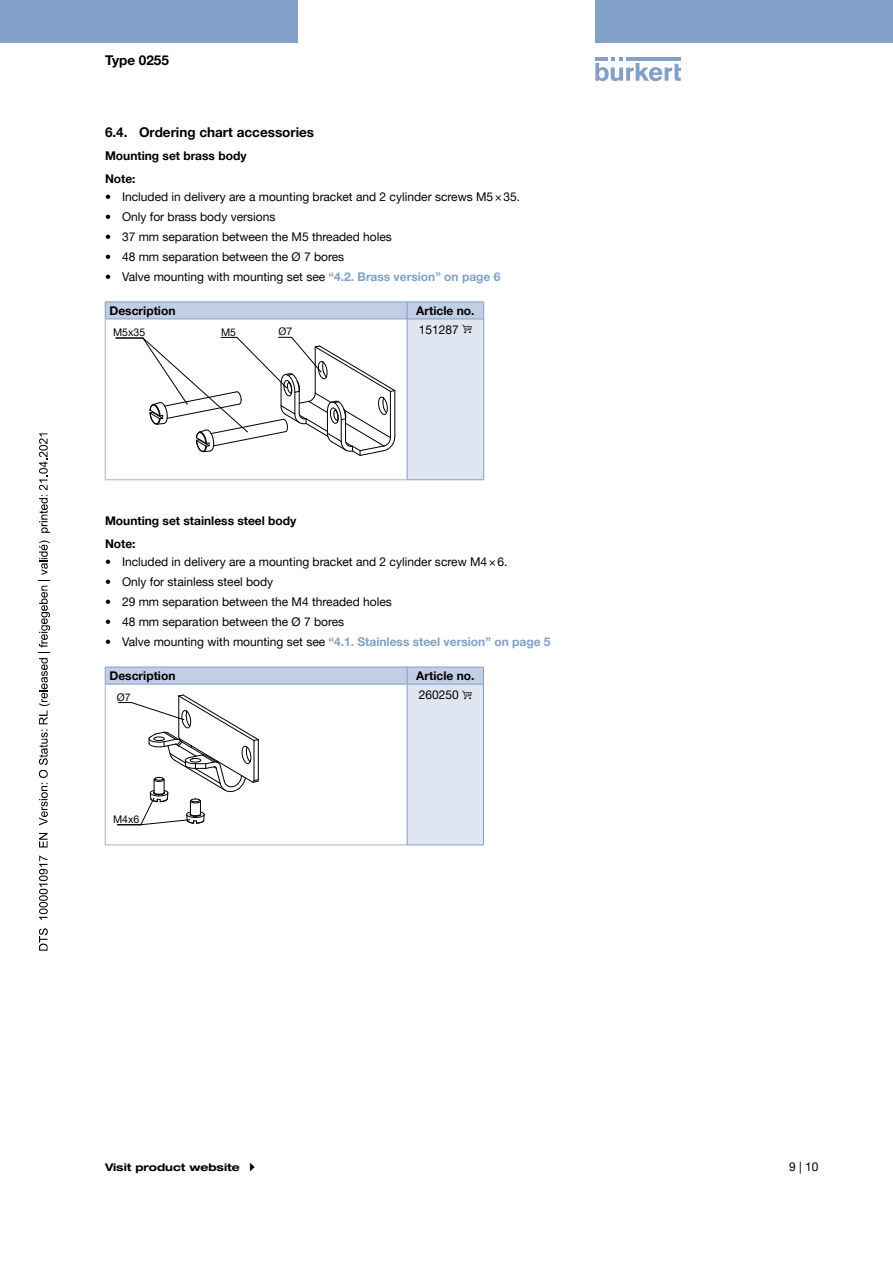
<style>
.page{position:relative;width:893px;height:1263px;background:#fff}
.page>*{position:absolute;margin:0;border:0;box-sizing:border-box;transform-origin:0 0}
.t1{font:700 13.5px "Helvetica Neue LTW1 G";color:#000}
.t2{font:12px "Helvetica Neue LTW1 G";color:#000}
.t3{font:700 12px/23px "Helvetica Neue LTW1 G";color:#000}
.t4{font:700 12px "Helvetica Neue LTW1 G";color:#81a1c8}
.t5{font:700 expanded 10.5px "Helvetica Neue LTW1 G";color:#000}
.t6{font:10.5px "Helvetica Neue LTW1 G";color:#000}
.s1{font-weight:700;color:#81a1c8}
.s2{font-weight:400;color:#000}
</style>
<div class="page">
<svg style="left:595px;top:57px;width:86px;height:24px"></svg>
<hr style="left:626px;top:57px;width:55px;height:4px;background:#81a1c8">
<div style="left:0;top:0;width:298px;height:42px;background:#81a1c8"></div>
<div style="left:595px;top:0;width:298px;height:42px;background:#81a1c8"></div>
<div style="left:407px;top:319px;width:77px;height:161px;background:#e0e6f1"></div>
<hr style="left:105px;top:479px;width:302px;height:1px;background:#a1b7d6">
<hr style="left:407px;top:479px;width:77px;height:1px;background:#81a1c8">
<svg style="left:105px;top:302px;width:379px;height:17px;background:#bdcbe1"></svg>
<hr style="left:407px;top:319px;width:77px;height:1px;background:#81a1c8">
<hr style="left:407px;top:319px;width:1px;height:161px;background:#81a1c8">
<hr style="left:483px;top:319px;width:1px;height:161px;background:#81a1c8">
<hr style="left:105px;top:319px;width:302px;height:1px;background:#81a1c8">
<hr style="left:105px;top:319px;width:1px;height:161px;background:#a1b7d6">
<svg style="left:116px;top:336px;width:280px;height:120px"></svg>
<div style="left:407px;top:684px;width:76px;height:161px;background:#e0e6f1"></div>
<hr style="left:105px;top:845px;width:302px;height:1px;background:#a1b7d6">
<hr style="left:407px;top:845px;width:77px;height:1px;background:#81a1c8">
<svg style="left:105px;top:667px;width:379px;height:17px;background:#bdcbe1"></svg>
<hr style="left:407px;top:684px;width:77px;height:1px;background:#81a1c8">
<hr style="left:407px;top:684px;width:1px;height:161px;background:#81a1c8">
<hr style="left:483px;top:684px;width:1px;height:161px;background:#81a1c8">
<hr style="left:105px;top:684px;width:302px;height:1px;background:#81a1c8">
<hr style="left:105px;top:684px;width:1px;height:161px;background:#a1b7d6">
<svg style="left:117px;top:694px;width:142px;height:132px"></svg>
<svg style="left:39px;top:928px;width:9px;height:23px"></svg>
<svg style="left:39px;top:855px;width:9px;height:65px"></svg>
<svg style="left:39px;top:833px;width:9px;height:14px"></svg>
<svg style="left:39px;top:540px;width:11px;height:285px"></svg>
<svg style="left:39px;top:433px;width:11px;height:100px"></svg>
<p class="t1" style="left:105px;top:52px;width:65px">Type 0255</p>
<p class="t1" style="left:105px;top:124px;width:211px">6.4. Ordering chart accessories</p>
<p class="t3" style="left:105px;top:144px;width:143px">Mounting set brass body<br>Note:</p>
<p class="t2" style="left:105px;top:189px;width:417px">• Included in delivery are a mounting bracket and 2 cylinder screws M5×35.</p>
<p class="t2" style="left:105px;top:209px;width:172px">• Only for brass body versions</p>
<p class="t2" style="left:105px;top:229px;width:288px">• 37 mm separation between the M5 threaded holes</p>
<p class="t2" style="left:105px;top:249px;width:241px">• 48 mm separation between the Ø 7 bores</p>
<p class="t2" style="left:105px;top:269px;width:397px">• Valve mounting with mounting set see <span class="s1">“4.2. Brass version” on page 6</span></p>
<p class="t3" style="left:109px;top:299px;width:67px">Description</p>
<p class="t3" style="left:416px;top:299px;width:60px">Article no.</p>
<p class="t6" style="left:113px;top:326px;width:34px">M5x35</p>
<p class="t6" style="left:221px;top:325px;width:16px">M5</p>
<p class="t6" style="left:279px;top:325px;width:15px">Ø7</p>
<p class="t2" style="left:419px;top:322px;width:42px">151287</p>
<p class="t3" style="left:105px;top:509px;width:193px">Mounting set stainless steel body<br>Note:</p>
<p class="t2" style="left:105px;top:554px;width:404px">• Included in delivery are a mounting bracket and 2 cylinder screw M4×6.</p>
<p class="t2" style="left:105px;top:574px;width:170px">• Only for stainless steel body</p>
<p class="t2" style="left:105px;top:594px;width:288px">• 29 mm separation between the M4 threaded holes</p>
<p class="t2" style="left:105px;top:614px;width:241px">• 48 mm separation between the Ø 7 bores</p>
<p class="t4" style="left:105px;top:634px;width:447px"><span class="s2">• Valve mounting with mounting set see</span> “4.1. Stainless steel version” on page 5</p>
<p class="t3" style="left:109px;top:664px;width:67px">Description</p>
<p class="t3" style="left:416px;top:664px;width:60px">Article no.</p>
<p class="t6" style="left:117px;top:690px;width:15px">Ø7</p>
<p class="t2" style="left:419px;top:687px;width:42px">260250</p>
<p class="t6" style="left:113px;top:813px;width:28px">M4x6</p>
<p class="t5" style="left:105px;top:1161px;width:136px">Visit product website</p>
<p class="t2" style="left:789px;top:1159px;width:31px">9 | 10</p>
</div>
